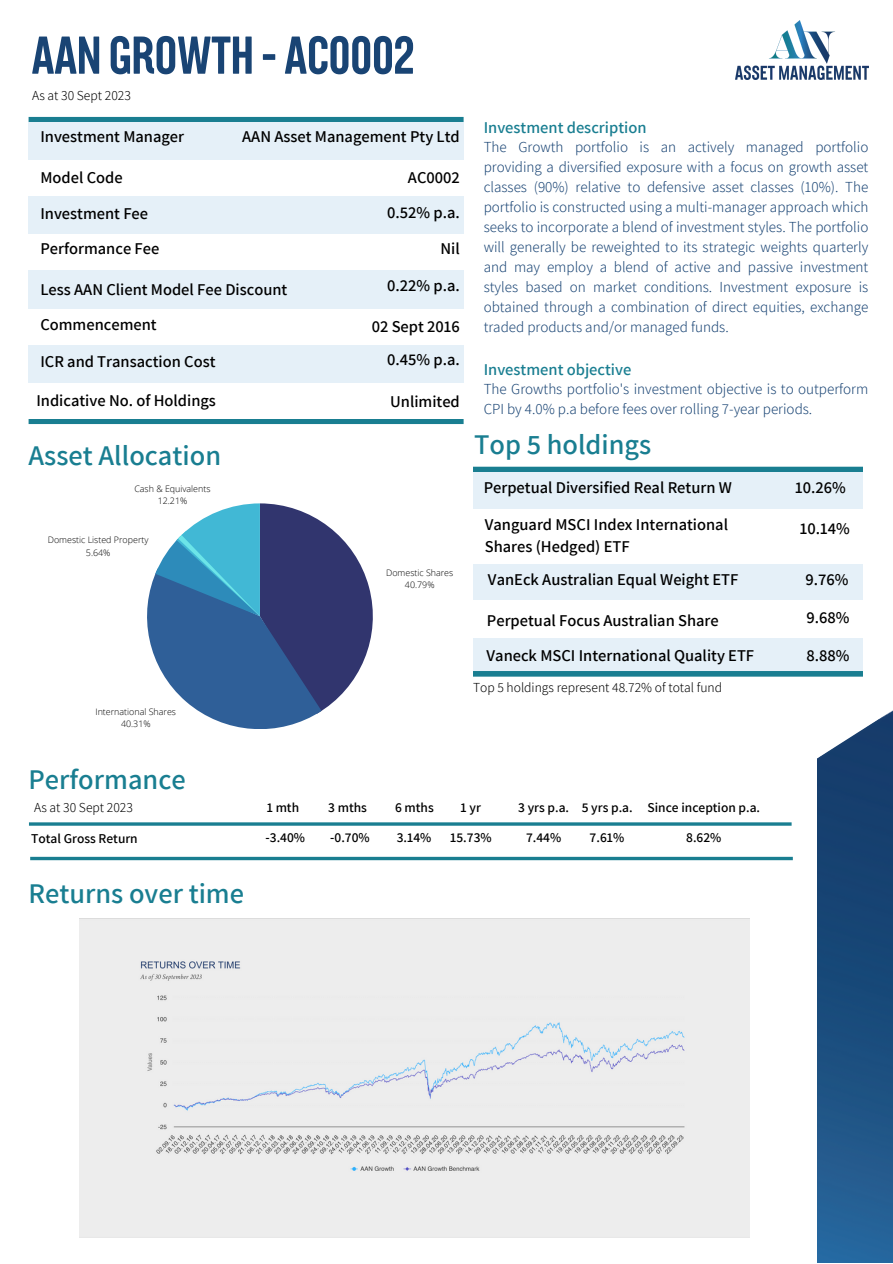
<style>
.page{position:relative;width:893px;height:1264px;background:#fff}
.page>*{position:absolute;margin:0;border:0;box-sizing:border-box;transform-origin:0 0}
.t1{font:700 57.3px "Interborough";letter-spacing:-.015em;color:#194474}
.t2{font:600 28.5px "Assistant";color:#197e91}
.t3{font:600 16.5px/22.5px "Assistant";color:#000}
.t4{font:600 16.5px "Assistant";color:#197e91}
.t5{font:300 15px/20px "Assistant";color:#194474;text-align:justify}
.t6{font:600 13.5px "Assistant";color:#000}
.t7{font:300 13.5px "Assistant";color:#000}
.t8{font:300 8.85px "Open Sans";color:#000}
</style>
<div class="page">
<img style="left:817px;top:711px;width:75px;height:551px">
<img style="left:735px;top:21px;width:133px;height:58px">
<div style="left:29px;top:117px;width:434px;height:5px;background:#197e91"></div>
<div style="left:29px;top:418px;width:434px;height:6px;background:#197e91"></div>
<div style="left:29px;top:122px;width:434px;height:260px;background:#e5f0f8"></div>
<div style="left:29px;top:160px;width:434px;height:36px;background:#fff"></div>
<div style="left:29px;top:234px;width:434px;height:35px;background:#fff"></div>
<div style="left:29px;top:309px;width:434px;height:35px;background:#fff"></div>
<hr style="left:29px;top:822px;width:762px;height:3px;background:#197e91">
<svg style="left:30px;top:856px;width:762px;height:4px;background:#4898a7"></svg>
<div style="left:473px;top:466px;width:389px;height:6px;background:#197e91"></div>
<div style="left:473px;top:671px;width:389px;height:5px;background:#197e91"></div>
<div style="left:473px;top:473px;width:389px;height:198px;background:#e5f0f8"></div>
<div style="left:473px;top:509px;width:419px;height:55px;background:#fff"></div>
<div style="left:473px;top:600px;width:419px;height:37px;background:#fff"></div>
<svg style="left:147px;top:503px;width:226px;height:226px"></svg>
<div style="left:80px;top:918px;width:669px;height:319px;background:#ededed"></div>
<p class="t1" style="left:31px;top:32px;width:385px">AAN GROWTH - AC0002</p>
<p class="t7" style="left:32px;top:86px;width:100px">As at 30 Sept 2023</p>
<p class="t3" style="left:242px;top:125px;width:219px">AAN Asset Management Pty Ltd</p>
<p class="t3" style="left:408px;top:165px;width:53px">AC0002</p>
<p class="t3" style="left:387px;top:200px;width:74px">0.52% p.a.</p>
<p class="t3" style="left:440px;top:237px;width:21px">Nil</p>
<p class="t3" style="left:387px;top:274px;width:74px">0.22% p.a.</p>
<p class="t3" style="left:371px;top:315px;width:90px">02 Sept 2016</p>
<p class="t3" style="left:387px;top:348px;width:74px">0.45% p.a.</p>
<p class="t3" style="left:390px;top:389px;width:71px">Unlimited</p>
<p class="t3" style="left:40px;top:125px;width:145px">Investment Manager</p>
<p class="t3" style="left:40px;top:165px;width:84px">Model Code</p>
<p class="t3" style="left:40px;top:201px;width:109px">Investment Fee</p>
<p class="t3" style="left:40px;top:237px;width:120px">Performance Fee</p>
<p class="t3" style="left:40px;top:277px;width:248px">Less AAN Client Model Fee Discount</p>
<p class="t3" style="left:40px;top:313px;width:118px">Commencement</p>
<p class="t3" style="left:40px;top:349px;width:177px">ICR and Transaction Cost</p>
<p class="t3" style="left:36px;top:388px;width:181px">Indicative No. of Holdings</p>
<p class="t2" style="left:29px;top:436px;width:194px">Asset Allocation</p>
<p class="t8" style="left:134px;top:482px;width:78px">Cash &amp; Equivalents</p>
<p class="t8" style="left:158px;top:494px;width:31px">12.21%</p>
<p class="t8" style="left:48px;top:534px;width:102px">Domestic Listed Property</p>
<p class="t8" style="left:86px;top:546px;width:26px">5.64%</p>
<p class="t8" style="left:95px;top:705px;width:82px">International Shares</p>
<p class="t8" style="left:121px;top:717px;width:31px">40.31%</p>
<p class="t8" style="left:386px;top:566px;width:69px">Domestic Shares</p>
<p class="t8" style="left:405px;top:579px;width:31px">40.79%</p>
<p class="t4" style="left:483px;top:116px;width:164px">Investment description</p>
<p class="t5" style="left:483px;top:136px;width:386px">The Growth portfolio is an actively managed portfolio providing a diversified exposure with a focus on growth asset classes (90%) relative to defensive asset classes (10%). The portfolio is constructed using a multi-manager approach which seeks to incorporate a blend of investment styles. The portfolio will generally be reweighted to its strategic weights quarterly and may employ a blend of active and passive investment styles based on market conditions. Investment exposure is obtained through a combination of direct equities, exchange traded products and/or managed funds.</p>
<p class="t4" style="left:483px;top:358px;width:149px">Investment objective</p>
<p class="t5" style="left:483px;top:378px;width:386px">The Growths portfolio's investment objective is to outperform<br>CPI by 4.0% p.a before fees over rolling 7-year periods.</p>
<p class="t2" style="left:474px;top:424px;width:179px">Top 5 holdings</p>
<p class="t3" style="left:483px;top:476px;width:250px">Perpetual Diversified Real Return W</p>
<p class="t3" style="left:795px;top:476px;width:52px">10.26%</p>
<p class="t3" style="left:484px;top:512px;width:245px">Vanguard MSCI Index International<br>Shares (Hedged) ETF</p>
<p class="t3" style="left:799px;top:517px;width:51px">10.14%</p>
<p class="t3" style="left:805px;top:567px;width:45px">9.76%</p>
<p class="t3" style="left:488px;top:567px;width:252px">VanEck Australian Equal Weight ETF</p>
<p class="t3" style="left:487px;top:608px;width:233px">Perpetual Focus Australian Share</p>
<p class="t3" style="left:806px;top:605px;width:45px">9.68%</p>
<p class="t3" style="left:486px;top:644px;width:269px">Vaneck MSCI International Quality ETF</p>
<p class="t7" style="left:473px;top:678px;width:251px">Top 5 holdings represent 48.72% of total fund</p>
<p class="t3" style="left:806px;top:644px;width:45px">8.88%</p>
<p class="t2" style="left:29px;top:760px;width:159px">Performance</p>
<p class="t7" style="left:34px;top:798px;width:100px">As at 30 Sept 2023</p>
<p class="t6" style="left:267px;top:798px;width:34px">1 mth</p>
<p class="t6" style="left:328px;top:798px;width:40px">3 mths</p>
<p class="t6" style="left:395px;top:798px;width:40px">6 mths</p>
<p class="t6" style="left:460px;top:798px;width:22px">1yr</p>
<p class="t6" style="left:518px;top:798px;width:52px">3 yrs p.a.</p>
<p class="t6" style="left:581px;top:798px;width:52px">5 yrs p.a.</p>
<p class="t6" style="left:647px;top:798px;width:114px">Since inception p.a.</p>
<p class="t6" style="left:31px;top:829px;width:108px">Total Gross Return</p>
<p class="t6" style="left:265px;top:828px;width:41px">-3.40%</p>
<p class="t6" style="left:330px;top:828px;width:41px">-0.70%</p>
<p class="t6" style="left:397px;top:828px;width:36px">3.14%</p>
<p class="t6" style="left:450px;top:828px;width:43px">15.73%</p>
<p class="t6" style="left:526px;top:828px;width:37px">7.44%</p>
<p class="t6" style="left:589px;top:828px;width:36px">7.61%</p>
<p class="t6" style="left:686px;top:828px;width:37px">8.62%</p>
<p class="t2" style="left:29px;top:873px;width:217px">Returns over time</p>
</div>
